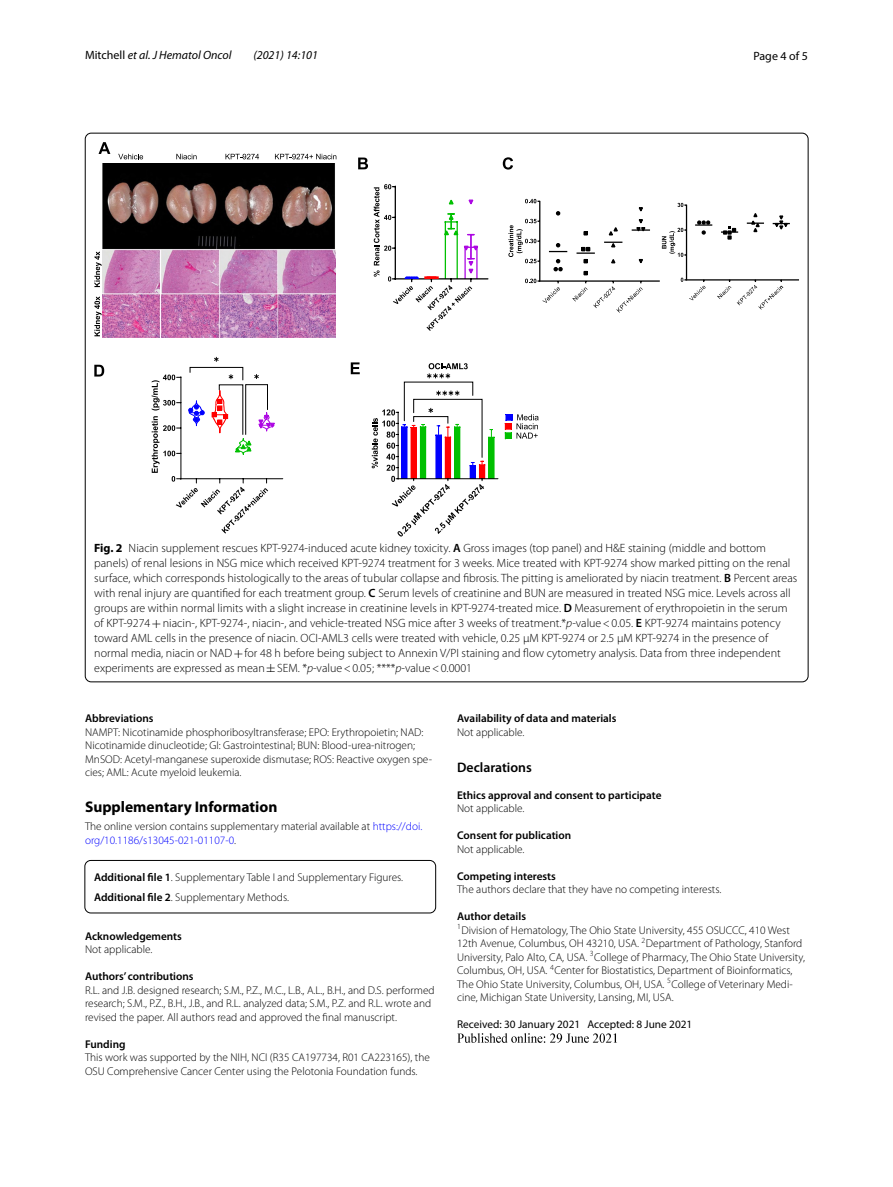
<style>
.page{position:relative;width:893px;height:1187px;background:#fff}
.page>*{position:absolute;margin:0;border:0;box-sizing:border-box;transform-origin:0 0}
.t1{font:700 15.45px "Myriad Pro";color:#000}
.t2{font:600 13.8px "Myriad Pro";color:#000}
.t3{font:300 12px/15px "Myriad Pro";color:#000}
.t4{font:italic 12px "Myriad Pro";color:#000}
.t5{font:12px "Myriad Pro";color:#000}
.t6{font:300 11.25px/13.5px "Myriad Pro";color:#000}
.t7{font:600 11.25px "Myriad Pro";color:#000}
.t8{font:11.25px "Myriad Pro";color:#000}
.s1{font-style:normal}
.s2{font-weight:700}
.s3{font-weight:600}
.s4{font-family:"MTSY";font-weight:400}
.s5{font-style:italic}
.s6{color:#00f}
</style>
<div class="page">
<div style="left:85px;top:860px;width:351px;height:53px;border:1px solid #000;border-radius:6px"></div>
<img style="left:457px;top:1033px;width:160px;height:10px">
<img style="left:102px;top:163px;width:234px;height:174px">
<svg style="left:275px;top:154px;width:61px;height:5px"></svg>
<svg style="left:118px;top:154px;width:25px;height:5px"></svg>
<svg style="left:225px;top:154px;width:34px;height:5px"></svg>
<svg style="left:176px;top:154px;width:21px;height:5px"></svg>
<svg style="left:94px;top:251px;width:8px;height:36px"></svg>
<svg style="left:94px;top:296px;width:8px;height:40px"></svg>
<svg style="left:99px;top:142px;width:11px;height:12px"></svg>
<svg style="left:94px;top:365px;width:10px;height:11px"></svg>
<svg style="left:358px;top:157px;width:10px;height:12px"></svg>
<svg style="left:351px;top:362px;width:9px;height:12px"></svg>
<svg style="left:503px;top:157px;width:10px;height:12px"></svg>
<svg style="left:572px;top:282px;width:71px;height:31px"></svg>
<hr style="left:539px;top:280px;width:121px;height:2px;background:#000">
<svg style="left:525px;top:199px;width:15px;height:4px"></svg>
<svg style="left:525px;top:278px;width:35px;height:25px"></svg>
<hr style="left:539px;top:201px;width:1px;height:80px;background:#000">
<svg style="left:553px;top:259px;width:10px;height:12px"></svg>
<svg style="left:549px;top:243px;width:18px;height:9px"></svg>
<svg style="left:556px;top:211px;width:4px;height:4px"></svg>
<svg style="left:583px;top:231px;width:5px;height:4px"></svg>
<svg style="left:576px;top:247px;width:19px;height:16px"></svg>
<svg style="left:583px;top:271px;width:5px;height:4px"></svg>
<svg style="left:611px;top:259px;width:5px;height:5px"></svg>
<svg style="left:638px;top:258px;width:5px;height:6px"></svg>
<svg style="left:604px;top:207px;width:46px;height:41px"></svg>
<svg style="left:508px;top:219px;width:32px;height:44px"></svg>
<svg style="left:737px;top:280px;width:46px;height:29px"></svg>
<svg style="left:717px;top:280px;width:14px;height:19px"></svg>
<hr style="left:686px;top:279px;width:113px;height:1px;background:#000">
<svg style="left:677px;top:203px;width:9px;height:4px"></svg>
<svg style="left:681px;top:277px;width:24px;height:23px"></svg>
<hr style="left:686px;top:205px;width:1px;height:75px;background:#000">
<svg style="left:695px;top:220px;width:17px;height:15px"></svg>
<svg style="left:721px;top:226px;width:17px;height:14px"></svg>
<svg style="left:747px;top:213px;width:43px;height:20px"></svg>
<svg style="left:662px;top:228px;width:24px;height:29px"></svg>
<hr style="left:180px;top:478px;width:103px;height:1px;background:#000">
<svg style="left:152px;top:357px;width:124px;height:176px"></svg>
<hr style="left:398px;top:478px;width:100px;height:1px;background:#000">
<svg style="left:504px;top:414px;width:35px;height:25px"></svg>
<svg style="left:372px;top:363px;width:123px;height:173px"></svg>
<hr style="left:395px;top:278px;width:93px;height:1px;background:#000">
<svg style="left:374px;top:184px;width:106px;height:147px"></svg>
<p class="t4" style="left:85px;top:48px;width:148px"><span class="s1">Mitchell</span> et al. J Hematol Oncol</p>
<p class="t4" style="left:253px;top:48px;width:66px">(2021) 14:101</p>
<p class="t5" style="left:753px;top:48px;width:56px">Page 4 of 5</p>
<p class="t3" style="left:94px;top:540px;width:705px"><span class="s2">Fig. 2</span> Niacin supplement rescues KPT-9274-induced acute kidney toxicity. <span class="s3">A</span> Gross images (top panel) and H&amp;E staining (middle and bottom panels) of renal lesions in NSG mice which received KPT-9274 treatment for 3 weeks. Mice treated with KPT-9274 show marked pitting on the renal surface, which corresponds histologically to the areas of tubular collapse and fibrosis. The pitting is ameliorated by niacin treatment. <span class="s3">B</span> Percent areas with renal injury are quantified for each treatment group. <span class="s3">C</span> Serum levels of creatinine and BUN are measured in treated NSG mice. Levels across all groups are within normal limits with a slight increase in creatinine levels in KPT-9274-treated mice. <span class="s3">D</span> Measurement of erythropoietin in the serum of KPT-9274<span class="s4">+</span>niacin-, KPT-9274-, niacin-, and vehicle-treated NSG mice after 3 weeks of treatment.*<span class="s5">p</span>-value&lt;0.05. <span class="s3">E</span> KPT-9274 maintains potency toward AML cells in the presence of niacin. OCI-AML3 cells were treated with vehicle, 0.25 µM KPT-9274 or 2.5 µM KPT-9274 in the presence of normal media, niacin or NAD<span class="s4">+</span>for 48 h before being subject to Annexin V/PI staining and flow cytometry analysis. Data from three independent experiments are expressed as mean<span class="s4">±</span>SEM. *<span class="s5">p</span>-value&lt;0.05; ****<span class="s5">p</span>-value&lt;0.0001</p>
<p class="t7" style="left:85px;top:711px;width:70px">Abbreviations</p>
<p class="t6" style="left:85px;top:725px;width:348px">NAMPT: Nicotinamide phosphoribosyltransferase; EPO: Erythropoietin; NAD:<br>Nicotinamide dinucleotide; GI: Gastrointestinal; BUN: Blood-urea-nitrogen; MnSOD: Acetyl-manganese superoxide dismutase; ROS: Reactive oxygen spe&shy;cies; AML: Acute myeloid leukemia.</p>
<h1 class="t1" style="left:85px;top:796px;width:194px">Supplementary Information</h1>
<p class="t6" style="left:85px;top:819px;width:339px">The online version contains supplementary material available at <span class="s6">https://doi. org/10.1186/s13045-021-01107-0</span>.</p>
<p class="t6" style="left:94px;top:867px;width:311px;line-height:19.5px"><span class="s3">Additional file 1</span>. Supplementary Table I and Supplementary Figures.<br><span class="s3">Additional file 2</span>. Supplementary Methods.</p>
<p class="t7" style="left:85px;top:928px;width:98px">Acknowledgements</p>
<p class="t6" style="left:85px;top:942px;width:69px">Not applicable.</p>
<p class="t7" style="left:85px;top:969px;width:110px">Authors’ contributions</p>
<p class="t6" style="left:85px;top:983px;width:351px">R.L. and J.B. designed research; S.M., P.Z., M.C., L.B., A.L., B.H., and D.S. performed research; S.M., P.Z., B.H., J.B., and R.L. analyzed data; S.M., P.Z. and R.L. wrote and revised the paper. All authors read and approved the final manuscript.</p>
<p class="t7" style="left:85px;top:1036px;width:42px">Funding</p>
<p class="t6" style="left:85px;top:1050px;width:346px">This work was supported by the NIH, NCI (R35 CA197734, R01 CA223165), the<br>OSU Comprehensive Cancer Center using the Pelotonia Foundation funds.</p>
<p class="t7" style="left:457px;top:711px;width:161px">Availability of data and materials</p>
<p class="t6" style="left:457px;top:725px;width:69px">Not applicable.</p>
<p class="t2" style="left:457px;top:758px;width:76px">Declarations</p>
<p class="t7" style="left:457px;top:787px;width:206px">Ethics approval and consent to participate</p>
<p class="t6" style="left:457px;top:801px;width:69px">Not applicable.</p>
<p class="t7" style="left:457px;top:828px;width:116px">Consent for publication</p>
<p class="t6" style="left:457px;top:842px;width:69px">Not applicable.</p>
<p class="t7" style="left:457px;top:868px;width:100px">Competing interests</p>
<p class="t6" style="left:457px;top:882px;width:266px">The authors declare that they have no competing interests.</p>
<p class="t6" style="left:457px;top:909px;width:349px"><span class="s3">Author details<br></span><sup>1</sup>Division of Hematology, The Ohio State University, 455 OSUCCC, 410 West 12th Avenue, Columbus, OH 43210, USA. <sup>2</sup>Department of Pathology, Stanford University, Palo Alto, CA, USA. <sup>3</sup>College of Pharmacy, The Ohio State University, Columbus, OH, USA. <sup>4</sup>Center for Biostatistics, Department of Bioinformatics, The Ohio State University, Columbus, OH, USA. <sup>5</sup>College of Veterinary Medi&shy;cine, Michigan State University, Lansing, MI, USA.</p>
<p class="t8" style="left:457px;top:1017px;width:237px">Received: 30 January 2021 Accepted: 8 June 2021</p>
</div>
